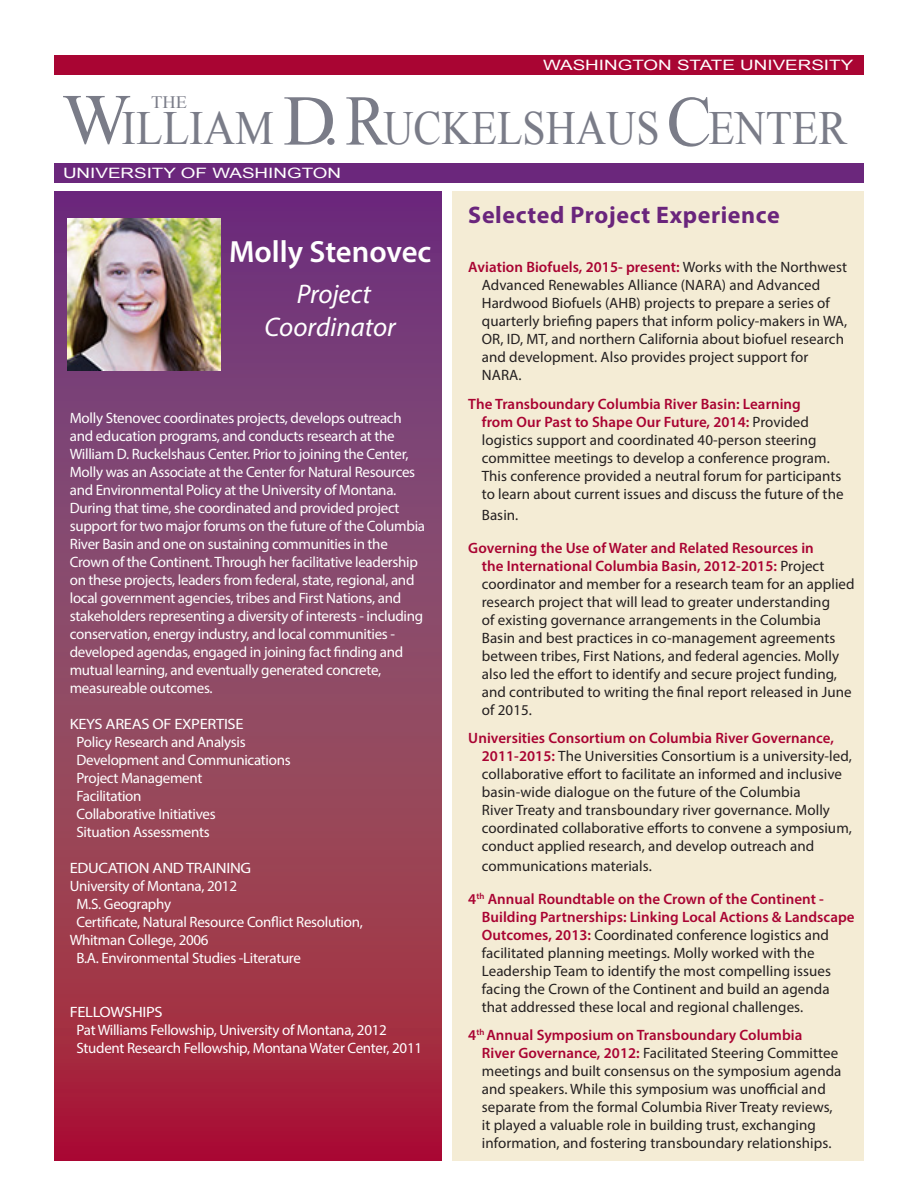
<style>
.page{position:relative;width:918px;height:1188px;background:#fff}
.page>*{position:absolute;margin:0;border:0;box-sizing:border-box;transform-origin:0 0}
.t1{font:71.4px "Times New Roman";color:#7a7c88}
.t2{font:47.7px "Times New Roman";color:#7a7c88;scale:.91 1}
.t3{font:600 30.75px "Myriad Pro";color:#fff}
.t4{font:italic 27px "Myriad Pro";color:#fff}
.t5{font:700 24px "Myriad Pro";letter-spacing:.025em;color:#6a257c}
.t6{font:17.4px "Times New Roman";color:#7a7c88;scale:1.06 1}
.t7{font:15px/18px "Myriad Pro";letter-spacing:.005em;color:#231f20}
.t8{font:15px/18px "Myriad Pro";letter-spacing:-.02em;color:#fff}
.t9{font:15px "Myriad Pro";letter-spacing:-.02em;color:#fff;scale:1.1 1}
.t10{font:14.25px "Arial";color:#fff;scale:1.32 1}
.s1{font-size:71.4px}
.s2{font-size:63.6px}
.s3{font-weight:600;color:#a90332}
</style>
<div class="page">
<div style="left:452px;top:191px;width:412px;height:970px;background:#f4ecd5"></div>
<div style="left:54px;top:55px;width:810px;height:19px;background:#a90533"></div>
<div style="left:54px;top:163px;width:810px;height:20px;background:#6b277c"></div>
<svg style="left:54px;top:191px;width:388px;height:970px;background:#8f3c5f"></svg>
<img style="left:68px;top:219px;width:152px;height:151px">
<p class="t10" style="left:543px;top:55px;width:236px">WASHINGTON STATE UNIVERSITY</p>
<p class="t1" style="left:62px;top:71px;width:70px">W</p>
<p class="t6" style="left:151px;top:90px;width:35px">THE</p>
<p class="t2" style="left:122px;top:96px;width:799px">ILLIAM <span class="s1">D</span><span class="s2">.</span><span class="s1">R</span>UCKELSHAUS <span class="s1">C</span>ENTER</p>
<p class="t10" style="left:63px;top:164px;width:212px">UNIVERSITY OF WASHINGTON</p>
<p class="t3" style="left:229px;top:232px;width:204px">Molly Stenovec</p>
<p class="t4" style="left:297px;top:277px;width:76px">Project</p>
<p class="t4" style="left:265px;top:310px;width:133px">Coordinator</p>
<p class="t8" style="left:70px;top:409px;width:357px">Molly Stenovec coordinates projects, develops outreach and education programs, and conducts research at the William D. Ruckelshaus Center. Prior to joining the Center, Molly was an Associate at the Center for Natural Resources and Environmental Policy at the University of Montana.<br>During that time, she coordinated and provided project support for two major forums on the future of the Columbia River Basin and one on sustaining communities in the Crown of the Continent. Through her facilitative leadership on these projects, leaders from federal, state, regional, and local government agencies, tribes and First Nations, and stakeholders representing a diversity of interests - including conservation, energy industry, and local communities - developed agendas, engaged in joining fact finding and mutual learning, and eventually generated concrete, measureable outcomes.</p>
<p class="t9" style="left:70px;top:715px;width:159px">KEYS AREAS OF EXPERTISE</p>
<p class="t8" style="left:77px;top:733px;width:171px">Policy Research and Analysis</p>
<p class="t8" style="left:77px;top:751px;width:216px">Development and Communications</p>
<p class="t8" style="left:77px;top:769px;width:127px">Project Management</p>
<p class="t8" style="left:77px;top:787px;width:67px">Facilitation</p>
<p class="t8" style="left:77px;top:805px;width:141px">Collaborative Initiatives</p>
<p class="t8" style="left:77px;top:823px;width:135px">Situation Assessments</p>
<p class="t9" style="left:70px;top:859px;width:166px">EDUCATION AND TRAINING</p>
<p class="t8" style="left:70px;top:877px;width:169px">University of Montana, 2012</p>
<p class="t8" style="left:77px;top:895px;width:96px">M.S. Geography</p>
<p class="t8" style="left:77px;top:913px;width:288px">Certificate, Natural Resource Conflict Resolution,</p>
<p class="t8" style="left:70px;top:931px;width:140px">Whitman College, 2006</p>
<p class="t8" style="left:77px;top:949px;width:226px">B.A. Environmental Studies -Literature</p>
<p class="t9" style="left:70px;top:1003px;width:86px">FELLOWSHIPS</p>
<p class="t8" style="left:77px;top:1021px;width:312px">Pat Williams Fellowship, University of Montana, 2012</p>
<p class="t8" style="left:77px;top:1039px;width:347px">Student Research Fellowship, Montana Water Center, 2011</p>
<p class="t5" style="left:468px;top:200px;width:313px">Selected Project Experience</p>
<p class="t7" style="left:482px;top:258px;width:367px;text-indent:-14px"><span class="s3">Aviation Biofuels, 2015- present:</span> Works with the Northwest Advanced Renewables Alliance (NARA) and Advanced Hardwood Biofuels (AHB) projects to prepare a series of quarterly briefing papers that inform policy-makers in WA, OR, ID, MT, and northern California about biofuel research and development. Also provides project support for NARA.</p>
<p class="t7" style="left:482px;top:394px;width:363px;text-indent:-14px"><span class="s3">The Transboundary Columbia River Basin: Learning<br>from Our Past to Shape Our Future, 2014:</span> Provided logistics support and coordinated 40-person steering committee meetings to develop a conference program.<br>This conference provided a neutral forum for participants to learn about current issues and discuss the future of the</p>
<p class="t7" style="left:482px;top:505px;width:38px">Basin.</p>
<p class="t7" style="left:482px;top:538px;width:374px;text-indent:-14px"><span class="s3">Governing the Use of Water and Related Resources in<br>the International Columbia Basin, 2012-2015:</span> Project coordinator and member for a research team for an applied research project that will lead to greater understanding<br>of existing governance arrangements in the Columbia Basin and best practices in co-management agreements between tribes, First Nations, and federal agencies. Molly also led the effort to identify and secure project funding, and contributed to writing the final report released in June of 2015.</p>
<p class="t7" style="left:482px;top:729px;width:372px;text-indent:-14px"><span class="s3">Universities Consortium on Columbia River Governance, 2011-2015:</span> The Universities Consortium is a university-led, collaborative effort to facilitate an informed and inclusive basin-wide dialogue on the future of the Columbia<br>River Treaty and transboundary river governance. Molly coordinated collaborative efforts to convene a symposium, conduct applied research, and develop outreach and</p>
<p class="t7" style="left:482px;top:856px;width:172px">communications materials.</p>
<p class="t7" style="left:482px;top:889px;width:374px;text-indent:-14px"><span class="s3">4</span><sup>th</sup> <span class="s3">Annual Roundtable on the Crown of the Continent - Building Partnerships: Linking Local Actions &amp; Landscape Outcomes, 2013:</span> Coordinated conference logistics and facilitated planning meetings. Molly worked with the Leadership Team to identify the most compelling issues facing the Crown of the Continent and build an agenda that addressed these local and regional challenges.</p>
<p class="t7" style="left:482px;top:1026px;width:361px;text-indent:-14px"><span class="s3">4</span><sup>th</sup> <span class="s3">Annual Symposium on Transboundary Columbia<br>River Governance, 2012:</span> Facilitated Steering Committee meetings and built consensus on the symposium agenda and speakers. While this symposium was unofficial and separate from the formal Columbia River Treaty reviews, it played a valuable role in building trust, exchanging information, and fostering transboundary relationships.</p>
</div>
